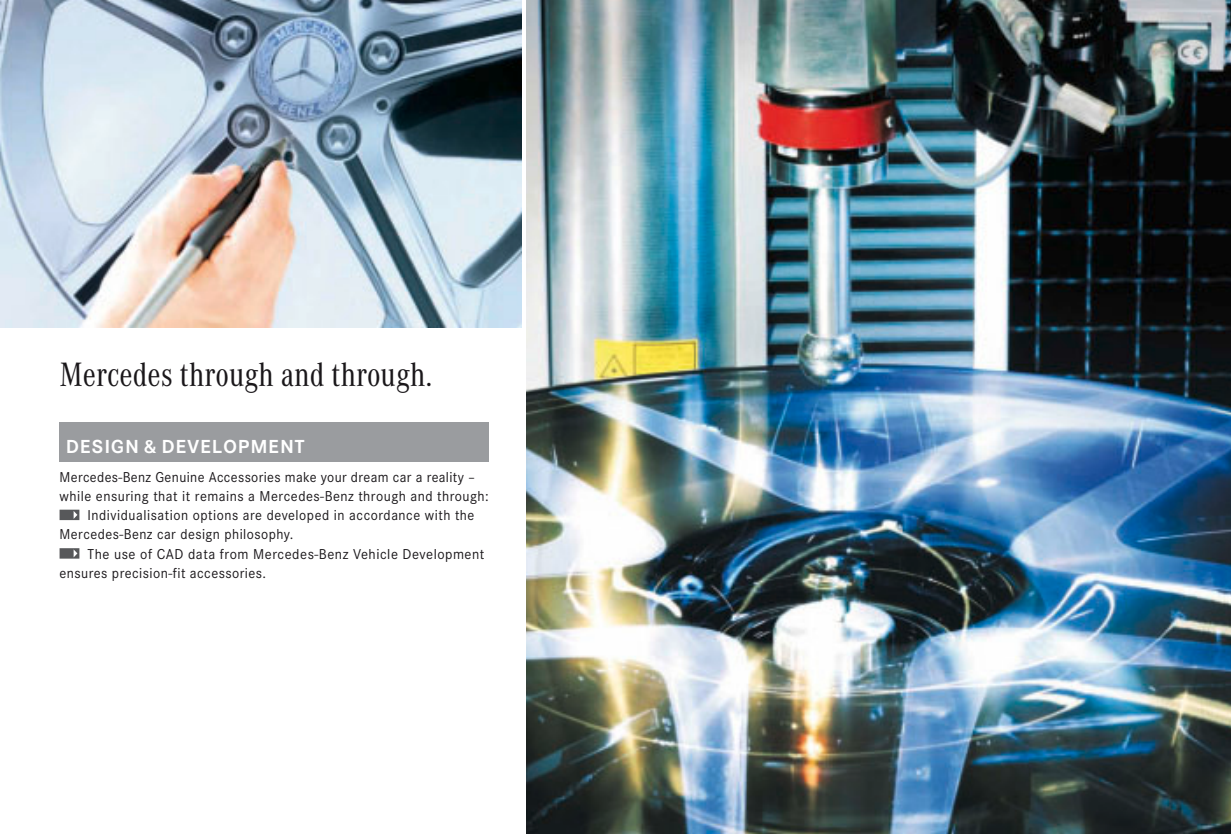
<style>
.page{position:relative;width:1231px;height:834px;background:#fff}
.page>*{position:absolute;margin:0;border:0;box-sizing:border-box;transform-origin:0 0}
.t1{font:35px "Corporate A Cond Pro";color:#1a171a}
.t2{font:600 26.25px "Corporate S Pro";letter-spacing:.025em;color:#fff;scale:.95 1}
.t3{font:14.88px "Corporate S Pro";letter-spacing:.035em;color:#1a171a;scale:.95 1}
.t4{font:14.88px "Corporate S Pro";letter-spacing:.035em;color:#1a171a;scale:.96 1}
.t5{font:14.88px "Corporate S Pro";letter-spacing:.035em;color:#1a171a}
</style>
<div class="page">
<img style="left:526px;top:0;width:704px;height:833px">
<img style="left:0;top:0;width:521px;height:327px">
<svg style="left:60px;top:509px;width:19px;height:11px"></svg>
<svg style="left:60px;top:548px;width:19px;height:10px"></svg>
<div style="left:60px;top:422px;width:429px;height:39px;background:#9a9c9f"></div>
<h1 class="t1" style="left:59px;top:360px;width:374px">Mercedes through and through.</h1>
<h2 class="t2" style="left:66px;top:434px;width:253px">DESIGN &amp; DEVELOPMENT</h2>
<p class="t3" style="left:60px;top:470px;width:439px">Mercedes-Benz Genuine Accessories make your dream car a reality –</p>
<p class="t4" style="left:60px;top:490px;width:448px">while ensuring that it remains a Mercedes-Benz through and through:</p>
<p class="t3" style="left:87px;top:509px;width:409px">Individualisation options are developed in accordance with the</p>
<p class="t3" style="left:60px;top:528px;width:248px">Mercedes-Benz car design philosophy.</p>
<p class="t5" style="left:87px;top:547px;width:398px">The use of CAD data from Mercedes-Benz Vehicle Development</p>
<p class="t4" style="left:60px;top:567px;width:217px">ensures precision-fit accessories.</p>
</div>
